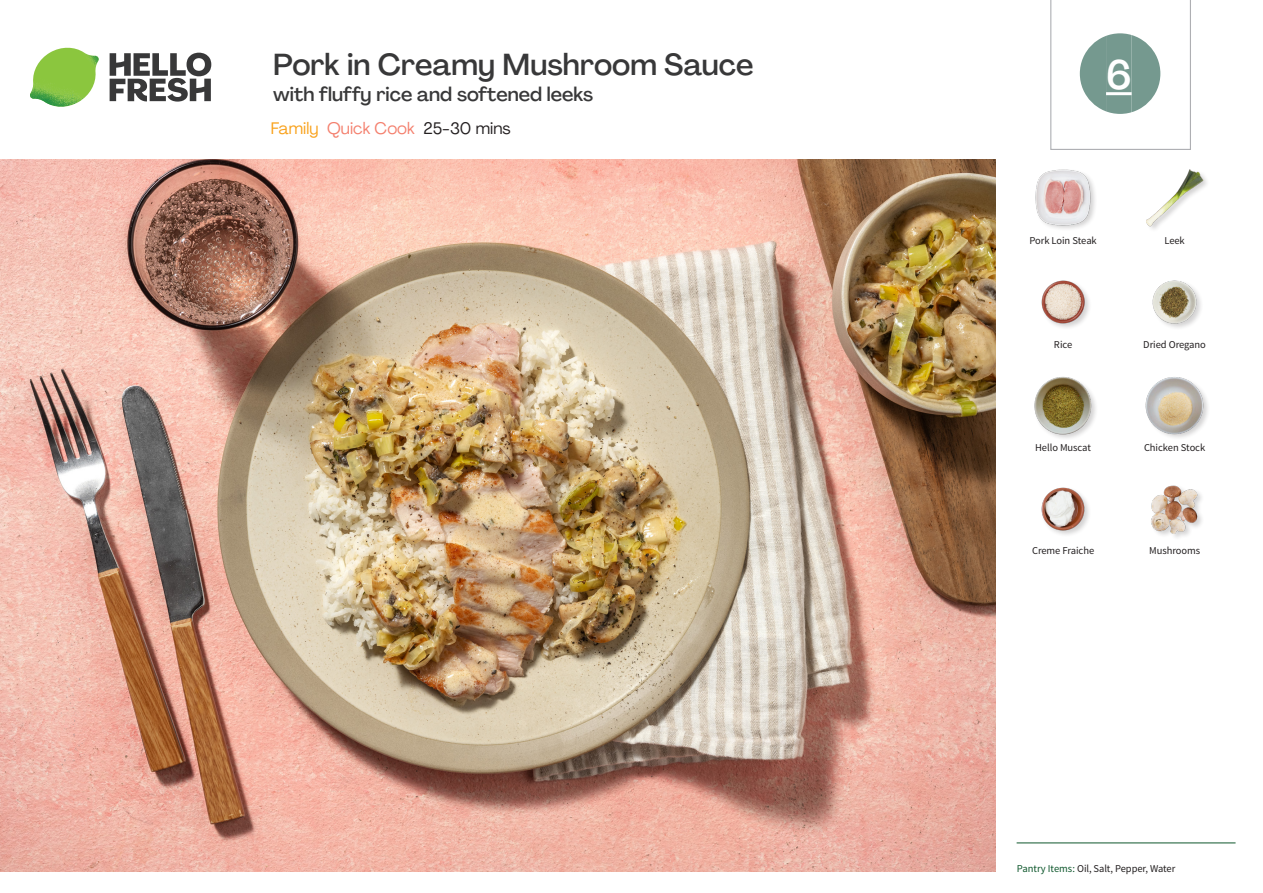
<style>
.page{position:relative;width:1263px;height:893px;background:#fff}
.page>*{position:absolute;margin:0;border:0;box-sizing:border-box;transform-origin:0 0}
._24_Recipe_Nr_Bag{font:500 40.5px "Agrandir";color:#fff}
._15_Titel_UK{font:500 30px "Agrandir";color:#383839}
._15_Titel_UK-2{font:500 19.5px "Agrandir";color:#383839}
._02_Box_Type{font:16.5px "Agrandir";color:#f4806e}
._18_FRONT_ingredient{font:10.5px "Source Sans Pro";letter-spacing:-.005em;color:#231f20}
.t1{font:10.5px "Source Sans Variable";letter-spacing:-.005em;color:#231f20}
.s1{color:#f9a21c}
.s2{color:#231f20}
.s3{font-family:"Source Sans Pro";color:#0e572c}
</style>
<div class="page">
<svg style="left:110px;top:53px;width:101px;height:49px"></svg>
<img style="left:30px;top:48px;width:69px;height:59px">
<img style="left:0;top:159px;width:995px;height:713px">
<hr style="left:1016px;top:843px;width:219px;height:1px;background:#0e572c">
<div style="left:1035px;top:169px;width:63px;height:63px;background:#231f20;opacity:.2"></div>
<img style="left:1035px;top:169px;width:57px;height:57px">
<div style="left:1146px;top:169px;width:64px;height:64px;background:#231f20;opacity:.2"></div>
<img style="left:1146px;top:169px;width:57px;height:57px">
<img style="left:1152px;top:280px;width:49px;height:48px">
<img style="left:1041px;top:280px;width:48px;height:48px">
<div style="left:1145px;top:376px;width:65px;height:65px;background:#231f20;opacity:.2"></div>
<img style="left:1146px;top:377px;width:57px;height:57px">
<div style="left:1034px;top:376px;width:64px;height:65px;background:#231f20;opacity:.2"></div>
<img style="left:1034px;top:377px;width:58px;height:57px">
<img style="left:1151px;top:485px;width:51px;height:53px">
<img style="left:1041px;top:487px;width:48px;height:48px">
<svg style="left:1050px;top:0;width:141px;height:150px"></svg>
<p class="_15_Titel_UK" style="left:273px;top:46px;width:482px">Pork in Creamy Mushroom Sauce</p>
<p class="_15_Titel_UK-2" style="left:273px;top:82px;width:321px">with fluffy rice and softened leeks</p>
<p class="_02_Box_Type" style="left:271px;top:118px;width:242px"><span class="s1">Family</span> Quick Cook <span class="s2">25-30 mins</span></p>
<p class="_24_Recipe_Nr_Bag" style="left:1106px;top:50px;width:27px">6</p>
<p class="_18_FRONT_ingredient" style="left:1029px;top:234px;width:69px">Pork Loin Steak</p>
<p class="_18_FRONT_ingredient" style="left:1164px;top:234px;width:22px">Leek</p>
<p class="_18_FRONT_ingredient" style="left:1054px;top:338px;width:20px">Rice</p>
<p class="_18_FRONT_ingredient" style="left:1143px;top:338px;width:64px">Dried Oregano</p>
<p class="_18_FRONT_ingredient" style="left:1035px;top:441px;width:57px">Hello Muscat</p>
<p class="_18_FRONT_ingredient" style="left:1144px;top:441px;width:63px">Chicken Stock</p>
<p class="_18_FRONT_ingredient" style="left:1032px;top:544px;width:64px">Creme Fraiche</p>
<p class="_18_FRONT_ingredient" style="left:1149px;top:544px;width:53px">Mushrooms</p>
<p class="t1" style="left:1017px;top:862px;width:160px"><span class="s3">Pantry Items:</span> Oil, Salt, Pepper, Water</p>
</div>
